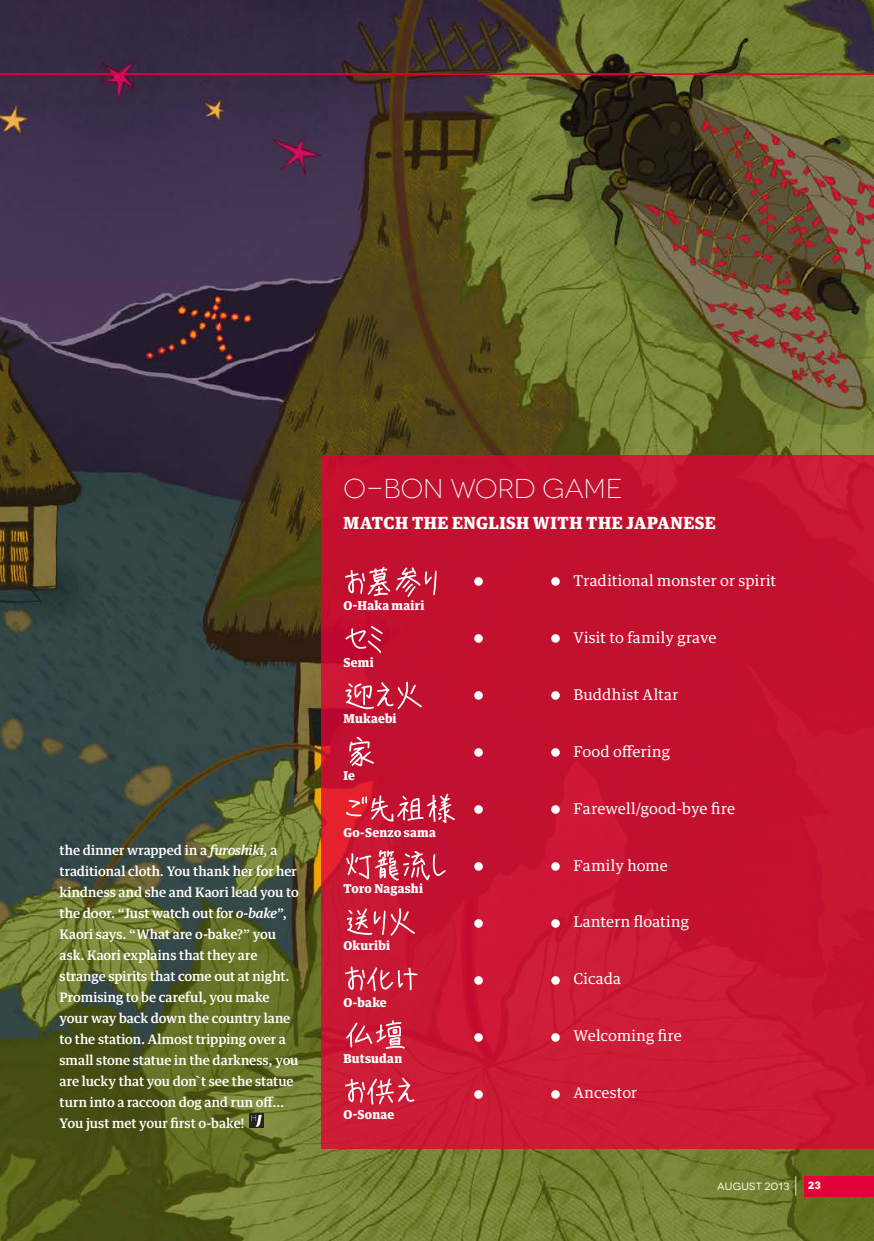
<style>
.page{position:relative;width:874px;height:1241px;background:#fff}
.page>*{position:absolute;margin:0;border:0;box-sizing:border-box;transform-origin:0 0}
.t1{font:300 27.3px "Novecentowide";letter-spacing:-.01em;color:#fff}
.t2{font:900 16.8px "Guardian Text Egyp";letter-spacing:.03em;color:#fff}
.t3{font:14.88px "Guardian Text Egyp";letter-spacing:.005em;color:#fff}
.t4{font:500 13.12px/21px "Guardian Text Egyp";letter-spacing:-.005em;color:#fff}
.t5{font:900 12.25px "Guardian Text Egyp";letter-spacing:.02em;color:#fff}
.t6{font:10.5px "Novecentowide";letter-spacing:.02em;color:#fff}
.s1{font-style:italic}
.s2{font-weight:300;font-size:22.75px}
.s3{font-weight:700}
</style>
<div class="page">
<img style="left:0;top:0;width:873px;height:1240px">
<svg style="left:0;top:52px;width:873px;height:23px;background:#564135"></svg>
<div style="left:803px;top:1175px;width:70px;height:21px;background:#e20237"></div>
<div style="left:321px;top:455px;width:552px;height:693px;background:#c31130"></div>
<svg style="left:345px;top:1077px;width:69px;height:27px"></svg>
<svg style="left:346px;top:1020px;width:58px;height:28px"></svg>
<svg style="left:345px;top:966px;width:72px;height:24px"></svg>
<svg style="left:346px;top:908px;width:69px;height:27px"></svg>
<svg style="left:346px;top:850px;width:99px;height:30px"></svg>
<svg style="left:346px;top:793px;width:108px;height:30px"></svg>
<svg style="left:349px;top:736px;width:24px;height:30px"></svg>
<svg style="left:345px;top:681px;width:77px;height:28px"></svg>
<svg style="left:345px;top:626px;width:37px;height:27px"></svg>
<svg style="left:345px;top:566px;width:91px;height:31px"></svg>
<svg style="left:249px;top:1113px;width:14px;height:14px"></svg>
<svg style="left:251px;top:1114px;width:10px;height:12px"></svg>
<div style="left:474px;top:577px;width:8px;height:8px;background:#fff;border-radius:50%"></div>
<div style="left:474px;top:634px;width:8px;height:8px;background:#fff;border-radius:50%"></div>
<div style="left:474px;top:691px;width:8px;height:8px;background:#fff;border-radius:50%"></div>
<div style="left:474px;top:748px;width:8px;height:8px;background:#fff;border-radius:50%"></div>
<div style="left:474px;top:805px;width:8px;height:8px;background:#fff;border-radius:50%"></div>
<div style="left:474px;top:862px;width:8px;height:8px;background:#fff;border-radius:50%"></div>
<div style="left:474px;top:919px;width:8px;height:8px;background:#fff;border-radius:50%"></div>
<div style="left:474px;top:976px;width:8px;height:8px;background:#fff;border-radius:50%"></div>
<svg style="left:474px;top:1032px;width:8px;height:9px"></svg>
<svg style="left:474px;top:1089px;width:8px;height:9px"></svg>
<div style="left:551px;top:577px;width:8px;height:8px;background:#fff;border-radius:50%"></div>
<div style="left:551px;top:634px;width:8px;height:8px;background:#fff;border-radius:50%"></div>
<div style="left:551px;top:691px;width:8px;height:8px;background:#fff;border-radius:50%"></div>
<div style="left:551px;top:748px;width:8px;height:8px;background:#fff;border-radius:50%"></div>
<div style="left:551px;top:805px;width:8px;height:8px;background:#fff;border-radius:50%"></div>
<div style="left:551px;top:862px;width:8px;height:8px;background:#fff;border-radius:50%"></div>
<div style="left:551px;top:919px;width:8px;height:8px;background:#fff;border-radius:50%"></div>
<div style="left:551px;top:976px;width:8px;height:8px;background:#fff;border-radius:50%"></div>
<svg style="left:551px;top:1032px;width:8px;height:9px"></svg>
<svg style="left:551px;top:1089px;width:8px;height:9px"></svg>
<p class="t4" style="left:60px;top:838px;width:241px">the dinner wrapped in a <span class="s1">furoshiki,</span> a traditional cloth. You thank her for her kindness and she and Kaori lead you to the door. “Just watch out for <span class="s1">o-bake</span>”, Kaori says. “What are o-bake?” you ask. Kaori explains that they are strange spirits that come out at night.<br>Promising to be careful, you make your way back down the country lane to the station. Almost tripping over a small stone statue in the darkness, you are lucky that you don`t see the statue turn into a raccoon dog and run off… You just met your first o-bake!</p>
<p class="t1" style="left:343px;top:472px;width:280px">O-BON WORD GAME</p>
<p class="t2" style="left:343px;top:509px;width:373px">MATCH THE ENGLISH WITH THE JAPANESE</p>
<p class="t5" style="left:343px;top:595px;width:83px">O-Haka mairi</p>
<p class="t5" style="left:343px;top:652px;width:32px">Semi</p>
<p class="t5" style="left:343px;top:708px;width:55px">Mukaebi</p>
<p class="t5" style="left:343px;top:765px;width:13px">Ie</p>
<p class="t5" style="left:343px;top:821px;width:94px">Go-Senzo sama</p>
<p class="t5" style="left:343px;top:878px;width:81px">Toro Nagashi</p>
<p class="t5" style="left:343px;top:935px;width:48px">Okuribi</p>
<p class="t5" style="left:343px;top:991px;width:45px">O-bake</p>
<p class="t5" style="left:343px;top:1048px;width:60px">Butsudan</p>
<p class="t5" style="left:343px;top:1103px;width:52px">O-Sonae</p>
<p class="t3" style="left:573px;top:568px;width:204px">Traditional monster or spirit</p>
<p class="t3" style="left:573px;top:625px;width:144px">Visit to family grave</p>
<p class="t3" style="left:573px;top:682px;width:106px">Buddhist Altar</p>
<p class="t3" style="left:573px;top:738px;width:98px">Food offering</p>
<p class="t3" style="left:573px;top:795px;width:163px">Farewell/good-bye fire</p>
<p class="t3" style="left:573px;top:852px;width:96px">Family home</p>
<p class="t3" style="left:573px;top:909px;width:117px">Lantern floating</p>
<p class="t3" style="left:573px;top:966px;width:49px">Cicada</p>
<p class="t3" style="left:573px;top:1023px;width:110px">Welcoming fire</p>
<p class="t3" style="left:573px;top:1080px;width:65px">Ancestor</p>
<p class="t6" style="left:717px;top:1179px;width:105px">AUGUST 2013 <span class="s2">|</span> <span class="s3">23</span></p>
</div>
